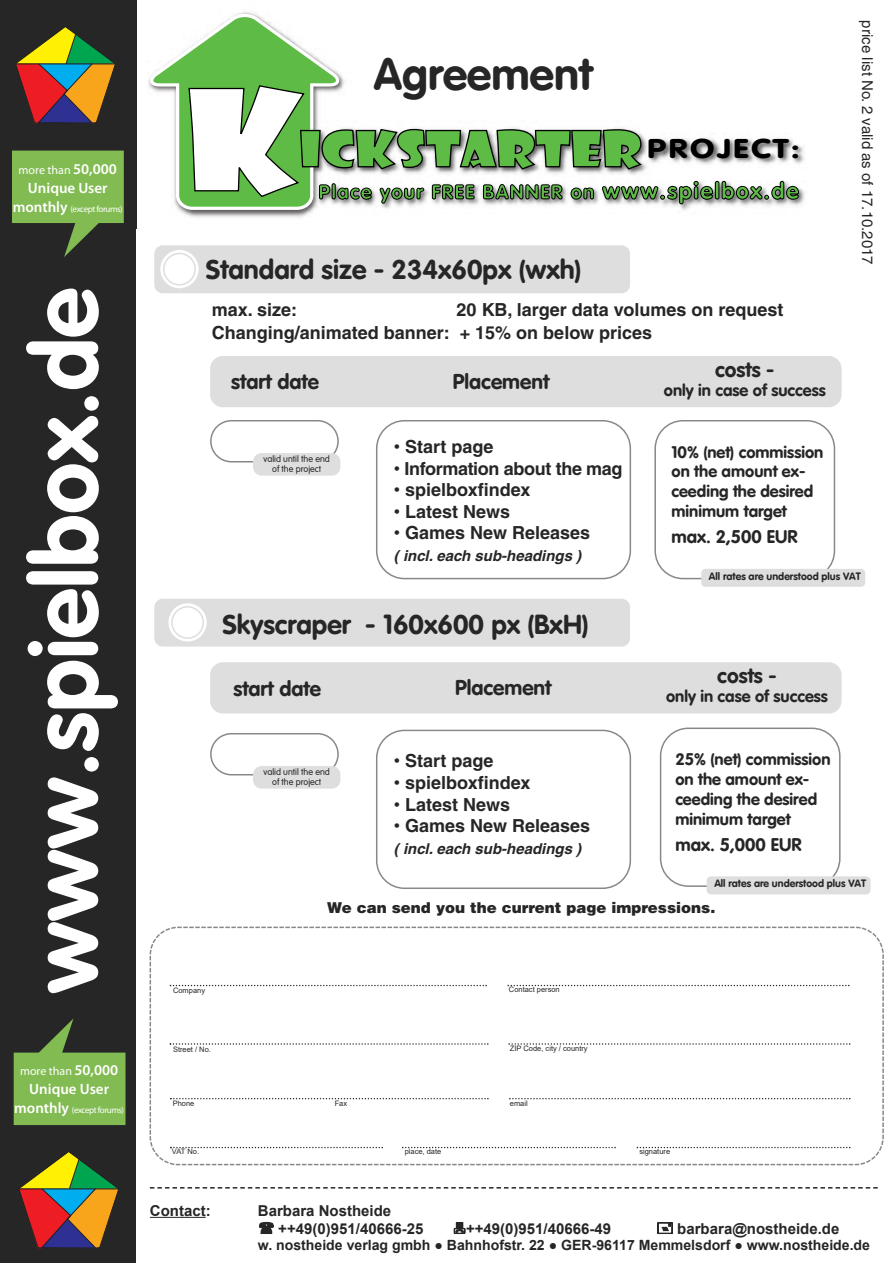
<style>
.page{position:relative;width:893px;height:1263px;background:#fff}
.page>*{position:absolute;margin:0;border:0;box-sizing:border-box;transform-origin:0 0}
.t1{font:136.35px "Showcard Gothic";color:#fff;scale:1.18 1}
.t2{font:112.5px "Carr Balloons";color:#81bb51}
.t3{font:93px "VAG Rounded Bold";color:#fff}
.t4{font:48.3px "Showcard Gothic";color:#5dbb46;scale:1.18 1}
.t5{font:45px "VAG Rounded Bold";color:#272627}
.t6{font:27px "VAG Rounded Bold";color:#272627}
.t7{font:21px "VAG Rounded Bold";color:#272627}
.t8{font:900 19.65px "VAG Rounded";letter-spacing:.075em;color:#5dbb46}
.t9{font:700 18px/22.5px "Helvetica";color:#272627}
.t10{font:18px "VAG Rounded Bold";color:#272627}
.t11{font:700 18px "Helvetica";letter-spacing:-.02em;color:#272627}
.t12{font:16.5px/19.8px "VAG Rounded Bold";color:#272627}
.t13{font:700 15px/18px "Arial";color:#272627}
.t14{font:italic 700 15px "Helvetica";color:#272627}
.t15{font:900 15px "Helvetica";color:#272627}
.t16{font:15px "Helvetica";color:#272627}
.t17{font:600 15px "Myriad Pro";color:#fff}
.t18{font:700 14.1px "Arial";color:#272627}
.t19{font:12px "Myriad Pro";color:#fff}
.t20{font:10.5px "VAG Rounded Bold";color:#272627}
.t21{font:300 9px/10.8px "VAG Rounded LT";color:#272627;text-align:center}
.t22{font:9px "Myriad Pro";letter-spacing:-.05em;color:#fff}
.t23{font:7.5px "Arial";color:#272627}
.s1{font-weight:600;font-size:15px}
.s2{font-size:22.65px}
.s3{font-family:"Arial";font-weight:400}
</style>
<div class="page">
<div style="left:0;top:0;width:136px;height:1263px;background:#272627"></div>
<svg style="left:19px;top:1152px;width:99px;height:97px"></svg>
<svg style="left:16px;top:27px;width:99px;height:97px"></svg>
<hr style="left:150px;top:1217px;width:56px;height:1px;background:#272627">
<svg style="left:149px;top:926px;width:735px;height:240px"></svg>
<svg style="left:174px;top:1163px;width:8px;height:3px"></svg>
<svg style="left:170px;top:985px;width:317px;height:1px"></svg>
<svg style="left:150px;top:1187px;width:728px;height:1px"></svg>
<svg style="left:507px;top:985px;width:342px;height:1px"></svg>
<svg style="left:170px;top:1043px;width:318px;height:2px"></svg>
<svg style="left:509px;top:1098px;width:341px;height:1px"></svg>
<svg style="left:376px;top:420px;width:255px;height:159px"></svg>
<svg style="left:210px;top:420px;width:129px;height:42px"></svg>
<svg style="left:654px;top:420px;width:181px;height:159px"></svg>
<div style="left:701px;top:569px;width:164px;height:18px;background:#dfdedf;border-radius:4px"></div>
<svg style="left:508px;top:1043px;width:342px;height:2px"></svg>
<svg style="left:170px;top:1098px;width:319px;height:1px"></svg>
<div style="left:154px;top:245px;width:476px;height:48px;background:#dfdedf;border-radius:9px"></div>
<div style="left:160px;top:250px;width:39px;height:38px;background:#fff;border-radius:50%"></div>
<svg style="left:163px;top:253px;width:33px;height:33px"></svg>
<div style="left:210px;top:356px;width:632px;height:51px;background:#dfdedf;border-radius:13px"></div>
<div style="left:154px;top:599px;width:476px;height:48px;background:#dfdedf;border-radius:9px"></div>
<div style="left:168px;top:603px;width:39px;height:38px;background:#fff;border-radius:19px"></div>
<svg style="left:171px;top:606px;width:33px;height:33px"></svg>
<svg style="left:376px;top:730px;width:255px;height:159px"></svg>
<div style="left:253px;top:453px;width:87px;height:23px;background:#dfdedf;border-radius:9px"></div>
<div style="left:210px;top:662px;width:632px;height:51px;background:#dfdedf;border-radius:13px"></div>
<svg style="left:210px;top:733px;width:129px;height:42px"></svg>
<div style="left:253px;top:766px;width:87px;height:23px;background:#dfdedf;border-radius:9px"></div>
<svg style="left:660px;top:727px;width:180px;height:160px"></svg>
<div style="left:707px;top:876px;width:163px;height:18px;background:#dfdedf;border-radius:4px"></div>
<img style="left:136px;top:1px;width:669px;height:228px">
<svg style="left:150px;top:14px;width:563px;height:196px"></svg>
<div style="left:715px;top:181px;width:4px;height:18px;border:1px solid #000;border-radius:2px"></div>
<svg style="left:721px;top:181px;width:78px;height:19px"></svg>
<svg style="left:170px;top:1147px;width:213px;height:1px"></svg>
<svg style="left:637px;top:1147px;width:213px;height:1px"></svg>
<svg style="left:402px;top:1147px;width:214px;height:1px"></svg>
<h2 class="t2" style="left:12px;top:152px;width:119px">#</h2>
<p class="t19" style="left:19px;top:165px;width:100px">more than <span class="s1">50,000</span></p>
<p class="t17" style="left:28px;top:182px;width:81px">Unique User</p>
<p class="t22" style="left:13px;top:205px;width:111px"><span class="s1">monthly</span> (except forums)</p>
<h3 class="t3" style="left:26px;top:994px;width:708px;rotate:-90deg">www.spielbox.de</h3>
<h2 class="t2" style="left:126px;top:1123px;width:119px;rotate:-180deg">#</h2>
<p class="t19" style="left:20px;top:1066px;width:100px">more than <span class="s1">50,000</span></p>
<p class="t17" style="left:29px;top:1083px;width:81px">Unique User</p>
<p class="t22" style="left:14px;top:1106px;width:111px"><span class="s1">monthly</span> (except forums)</p>
<h3 class="t5" style="left:374px;top:55px;width:220px">Agreement</h3>
<h1 class="t1" style="left:186px;top:82px;width:101px">K</h1>
<h3 class="t4" style="left:300px;top:128px;width:426px">ICKSTARTER <sup>PROJECT:</sup></h3>
<p class="t8" style="left:319px;top:184px;width:482px">Place your FREE BANNER on <span class="s2">www.spielbox.de</span></p>
<h3 class="t6" style="left:206px;top:258px;width:377px">Standard size - 234x60px (wxh)</h3>
<p class="t9" style="left:212px;top:300px;width:87px">max. size:</p>
<p class="t9" style="left:212px;top:300px;width:573px;text-indent:245px">20 KB, larger data volumes on request<br>Changing/animated banner: + 15% on below prices</p>
<p class="t7" style="left:231px;top:373px;width:89px">start date</p>
<p class="t21" style="left:264px;top:453px;width:68px">valid until the end of the project</p>
<p class="t7" style="left:453px;top:372px;width:98px">Placement</p>
<p class="t9" style="left:394px;top:437px;width:101px"><span class="s3">•</span> Start page</p>
<p class="t11" style="left:394px;top:462px;width:230px"><span class="s3">•</span> Information about the mag</p>
<p class="t9" style="left:394px;top:480px;width:138px"><span class="s3">•</span> spielboxfindex</p>
<p class="t9" style="left:394px;top:502px;width:118px"><span class="s3">•</span> Latest News</p>
<p class="t9" style="left:394px;top:523px;width:198px"><span class="s3">•</span> Games New Releases</p>
<p class="t14" style="left:394px;top:550px;width:192px">( incl. each sub-headings )</p>
<p class="t7" style="left:715px;top:361px;width:61px">costs -</p>
<p class="t12" style="left:664px;top:381px;width:163px">only in case of success</p>
<p class="t12" style="left:671px;top:443px;width:153px">10% (net) commission on the amount ex&shy;ceeding the desired minimum target</p>
<p class="t10" style="left:671px;top:529px;width:127px">max. 2,500 EUR</p>
<p class="t16" style="left:873px;top:20px;width:246px;rotate:90deg">price list No. 2 valid as of 17.10.2017</p>
<h3 class="t6" style="left:222px;top:613px;width:368px">Skyscraper - 160x600 px (BxH)</h3>
<p class="t7" style="left:233px;top:679px;width:89px">start date</p>
<p class="t7" style="left:455px;top:679px;width:98px">Placement</p>
<p class="t21" style="left:264px;top:766px;width:68px">valid until the end of the project</p>
<p class="t9" style="left:394px;top:751px;width:101px"><span class="s3">•</span> Start page</p>
<p class="t9" style="left:394px;top:773px;width:138px"><span class="s3">•</span> spielboxfindex</p>
<p class="t9" style="left:394px;top:795px;width:118px"><span class="s3">•</span> Latest News</p>
<p class="t9" style="left:394px;top:816px;width:198px"><span class="s3">•</span> Games New Releases</p>
<p class="t14" style="left:394px;top:843px;width:192px">( incl. each sub-headings )</p>
<p class="t20" style="left:709px;top:572px;width:153px">All rates are understood plus VAT</p>
<p class="t7" style="left:717px;top:667px;width:61px">costs -</p>
<p class="t12" style="left:666px;top:688px;width:163px">only in case of success</p>
<p class="t12" style="left:675px;top:751px;width:157px">25% (net) commission on the amount ex&shy;ceeding the desired minimum target</p>
<p class="t10" style="left:675px;top:837px;width:127px">max. 5,000 EUR</p>
<p class="t20" style="left:714px;top:879px;width:153px">All rates are understood plus VAT</p>
<p class="t15" style="left:327px;top:899px;width:390px">We can send you the current page impressions.</p>
<p class="t23" style="left:173px;top:986px;width:34px">Company</p>
<p class="t23" style="left:509px;top:986px;width:52px">Contact person</p>
<p class="t23" style="left:173px;top:1045px;width:39px">Street / No.</p>
<p class="t23" style="left:173px;top:1099px;width:23px">Phone</p>
<p class="t23" style="left:335px;top:1099px;width:14px">Fax</p>
<p class="t23" style="left:510px;top:1044px;width:79px">ZIP Code, city / country</p>
<p class="t23" style="left:510px;top:1099px;width:19px">email</p>
<p class="t23" style="left:172px;top:1147px;width:29px">VAT No.</p>
<p class="t23" style="left:405px;top:1147px;width:38px">place, date</p>
<p class="t23" style="left:639px;top:1147px;width:32px">signature</p>
<p class="t13" style="left:150px;top:1201px;width:62px">Contact:</p>
<p class="t13" style="left:278px;top:1201px;width:147px;text-indent:-20px">Barbara Nostheide ++49(0)951/40666-25</p>
<p class="t13" style="left:466px;top:1219px;width:147px">++49(0)951/40666-49</p>
<p class="t13" style="left:677px;top:1219px;width:164px">barbara@nostheide.de</p>
<p class="t18" style="left:258px;top:1237px;width:614px">w. nostheide verlag gmbh ● Bahnhofstr. 22 ● GER-96117 Memmelsdorf ● www.nostheide.de</p>
</div>
